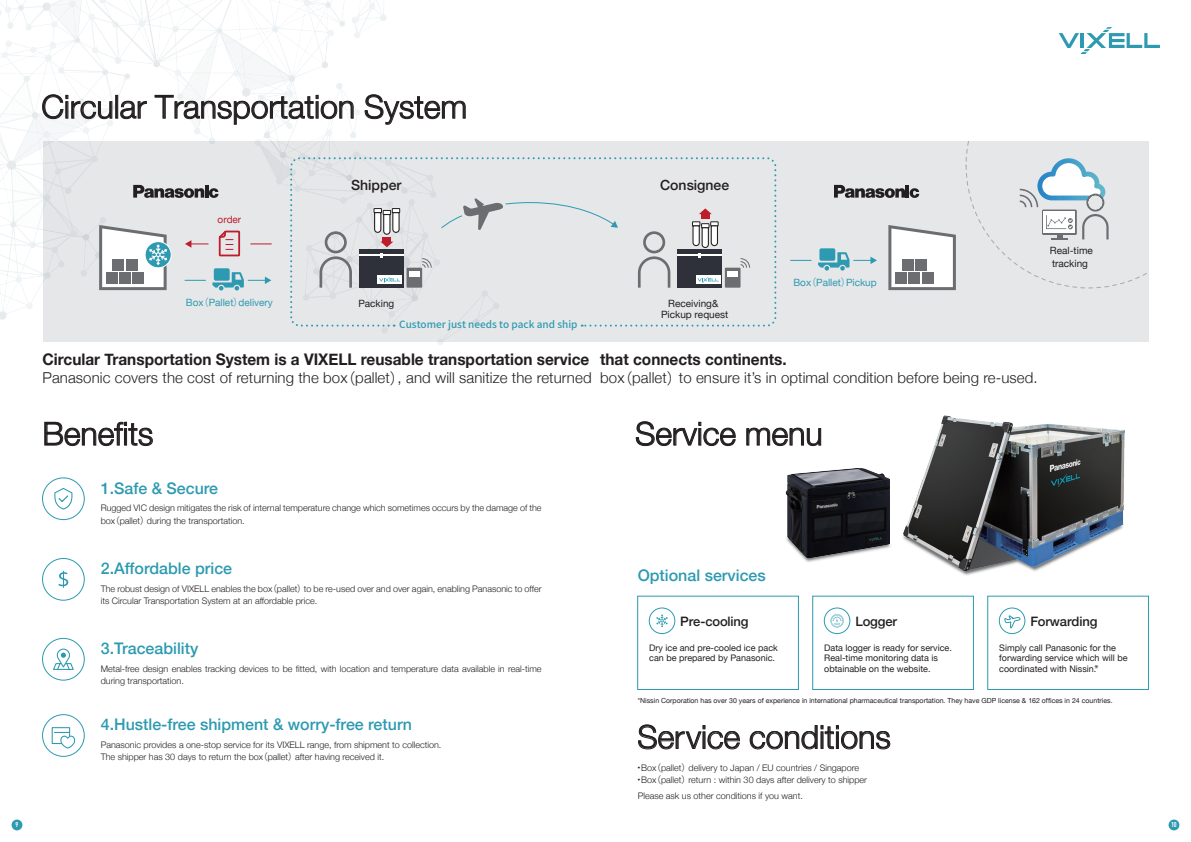
<style>
.page{position:relative;width:1191px;height:842px;background:#fff}
.page>*{position:absolute;margin:0;border:0;box-sizing:border-box;transform-origin:0 0}
.t1{font:300 32px "Helvetica Neue";color:#231f20}
.t2{font:500 16px "Helvetica Neue";color:#2d9ab1}
.t3{font:700 16px "Helvetica Neue";color:#231f20;scale:.96 1}
.t4{font:300 15px "Helvetica Neue";letter-spacing:.005em;color:#231f20}
.t5{font:500 14px "Helvetica Neue";color:#231f20}
.t6{font:500 13px "Helvetica Neue";letter-spacing:-.01em;color:#231f20}
.t7{font:10px/13px "Helvetica Neue";color:#231f20}
.t8{font:10px "Helvetica Neue";color:#2d9ab1}
.t9{font:500 10px "Noto Sans JP";color:#2d9ab1}
.t10{font:10px "Helvetica Neue";color:#be1d2c}
.t11{font:300 9px/12px "Helvetica Neue";color:#231f20}
.t12{font:9px/10.5px "Helvetica Neue";color:#231f20}
.t13{font:7px "Helvetica Neue";color:#231f20}
.t14{font:700 condensed 7px "DIN Pro";color:#fff}
.s1{font-family:"Koz Go Pr 6 N"}
.s2{font-family:"Koz Go Pr 6 N";font-weight:400}
</style>
<div class="page">
<img style="left:0;top:0;width:505px;height:345px">
<div style="left:43px;top:142px;width:1105px;height:200px;background:#e6e7e9"></div>
<svg style="left:441px;top:198px;width:177px;height:32px"></svg>
<svg style="left:185px;top:240px;width:23px;height:8px"></svg>
<svg style="left:251px;top:243px;width:20px;height:1px"></svg>
<svg style="left:218px;top:230px;width:23px;height:27px"></svg>
<svg style="left:185px;top:280px;width:21px;height:1px"></svg>
<svg style="left:212px;top:272px;width:59px;height:19px"></svg>
<div style="left:214px;top:268px;width:16px;height:13px;background:#2d9ab1;border-radius:2px"></div>
<svg style="left:790px;top:260px;width:21px;height:1px"></svg>
<svg style="left:818px;top:252px;width:59px;height:19px"></svg>
<div style="left:819px;top:248px;width:16px;height:13px;background:#2d9ab1;border-radius:2px"></div>
<svg style="left:145px;top:242px;width:26px;height:26px"></svg>
<div style="left:145px;top:241px;width:27px;height:27px;border:1px solid #fff;border-radius:50%"></div>
<svg style="left:99px;top:225px;width:68px;height:65px;background:#bec7ca"></svg>
<svg style="left:888px;top:225px;width:68px;height:65px;background:#dcddde"></svg>
<div style="left:895px;top:272px;width:12px;height:11px;background:#6c6d70"></div>
<div style="left:908px;top:272px;width:12px;height:11px;background:#6c6d70"></div>
<div style="left:921px;top:272px;width:12px;height:11px;background:#6c6d70"></div>
<div style="left:901px;top:259px;width:12px;height:11px;background:#6c6d70"></div>
<div style="left:915px;top:259px;width:12px;height:11px;background:#6c6d70"></div>
<div style="left:637px;top:596px;width:161px;height:94px;border:1px solid #2d9ab1"></div>
<div style="left:812px;top:596px;width:161px;height:94px;border:1px solid #2d9ab1"></div>
<div style="left:649px;top:608px;width:26px;height:26px;border:1px solid #2d9ab1;border-radius:50%"></div>
<svg style="left:656px;top:614px;width:11px;height:13px"></svg>
<div style="left:987px;top:596px;width:161px;height:94px;border:1px solid #2d9ab1"></div>
<svg style="left:999px;top:608px;width:26px;height:26px"></svg>
<div style="left:999px;top:608px;width:26px;height:26px;border:1px solid #2d9ab1;border-radius:50%"></div>
<svg style="left:1004px;top:615px;width:16px;height:20px"></svg>
<svg style="left:824px;top:608px;width:26px;height:26px"></svg>
<div style="left:824px;top:608px;width:26px;height:26px;border:1px solid #2d9ab1;border-radius:50%"></div>
<svg style="left:830px;top:614px;width:13px;height:13px"></svg>
<svg style="left:45px;top:422px;width:108px;height:24px"></svg>
<svg style="left:1058px;top:27px;width:102px;height:27px"></svg>
<div style="left:359px;top:250px;width:45px;height:38px;background:#2e313a"></div>
<hr style="left:359px;top:254px;width:45px;height:1px;background:#fff">
<div style="left:377px;top:276px;width:25px;height:8px;background:#fff"></div>
<svg style="left:379px;top:277px;width:21px;height:6px"></svg>
<div style="left:383px;top:237px;width:8px;height:5px;background:#be1d2c"></div>
<svg style="left:380px;top:242px;width:13px;height:5px"></svg>
<div style="left:392px;top:208px;width:8px;height:5px;border:1px solid #231f20"></div>
<div style="left:373px;top:208px;width:9px;height:5px;border:1px solid #231f20"></div>
<svg style="left:373px;top:209px;width:27px;height:26px"></svg>
<div style="left:406px;top:268px;width:16px;height:20px;background:#6c6d70"></div>
<div style="left:409px;top:271px;width:11px;height:6px;background:#fff"></div>
<svg style="left:421px;top:258px;width:11px;height:10px"></svg>
<svg style="left:319px;top:231px;width:33px;height:57px"></svg>
<div style="left:677px;top:250px;width:45px;height:38px;background:#2e313a"></div>
<hr style="left:677px;top:254px;width:45px;height:1px;background:#fff">
<svg style="left:696px;top:276px;width:24px;height:8px"></svg>
<svg style="left:697px;top:277px;width:21px;height:6px"></svg>
<svg style="left:692px;top:208px;width:26px;height:50px"></svg>
<div style="left:725px;top:268px;width:15px;height:20px;background:#6c6d70"></div>
<div style="left:727px;top:271px;width:11px;height:6px;background:#fff"></div>
<svg style="left:739px;top:258px;width:11px;height:10px"></svg>
<svg style="left:638px;top:231px;width:32px;height:57px"></svg>
<svg style="left:965px;top:142px;width:182px;height:146px"></svg>
<div style="left:290px;top:157px;width:486px;height:170px;border:2px dashed #2d9ab1;border-radius:9px"></div>
<svg style="left:133px;top:185px;width:85px;height:13px"></svg>
<svg style="left:834px;top:185px;width:85px;height:13px"></svg>
<svg style="left:636px;top:421px;width:99px;height:25px"></svg>
<svg style="left:746px;top:428px;width:75px;height:18px"></svg>
<img style="left:751px;top:595px;width:116px;height:2px">
<img style="left:867px;top:595px;width:282px;height:15px">
<img style="left:785px;top:468px;width:103px;height:94px">
<img style="left:888px;top:415px;width:237px;height:161px">
<svg style="left:42px;top:95px;width:70px;height:24px"></svg>
<div style="left:116px;top:95px;width:2px;height:23px;border:1px solid #231f20"></div>
<svg style="left:120px;top:101px;width:27px;height:18px"></svg>
<svg style="left:155px;top:95px;width:198px;height:30px"></svg>
<svg style="left:365px;top:95px;width:100px;height:30px"></svg>
<svg style="left:638px;top:725px;width:101px;height:24px"></svg>
<svg style="left:750px;top:725px;width:140px;height:24px"></svg>
<div style="left:42px;top:477px;width:43px;height:43px;border:1px solid #2d9ab1;border-radius:50%"></div>
<svg style="left:54px;top:488px;width:19px;height:22px"></svg>
<div style="left:42px;top:558px;width:43px;height:42px;border:1px solid #2d9ab1;border-radius:50%"></div>
<svg style="left:58px;top:571px;width:10px;height:17px"></svg>
<div style="left:42px;top:714px;width:43px;height:43px;border:1px solid #2d9ab1;border-radius:50%"></div>
<svg style="left:52px;top:727px;width:18px;height:17px"></svg>
<svg style="left:54px;top:732px;width:22px;height:17px"></svg>
<div style="left:42px;top:638px;width:43px;height:42px;border:1px solid #2d9ab1;border-radius:50%"></div>
<svg style="left:53px;top:648px;width:21px;height:22px"></svg>
<div style="left:12px;top:819px;width:10px;height:11px;background:#2d9ab1;border-radius:50%"></div>
<div style="left:1168px;top:819px;width:11px;height:11px;background:#2d9ab1;border-radius:50%"></div>
<h1 class="t1" style="left:41px;top:81px;width:427px">Circular Transportation System</h1>
<p class="t10" style="left:218px;top:212px;width:25px">order</p>
<p class="t8" style="left:186px;top:295px;width:89px">Box<span class="s1">（</span>Pallet<span class="s1">）</span>delivery</p>
<h3 class="t5" style="left:351px;top:174px;width:52px">Shipper</h3>
<p class="t7" style="left:358px;top:298px;width:37px">Packing</p>
<p class="t9" style="left:399px;top:319px;width:180px">Customer just needs to pack and ship</p>
<h3 class="t5" style="left:660px;top:174px;width:70px">Consignee</h3>
<p class="t7" style="left:661px;top:299px;width:69px;line-height:11px;text-align:center">Receiving&amp;<br>Pickup request</p>
<p class="t8" style="left:793px;top:275px;width:85px">Box<span class="s1">（</span>Pallet<span class="s1">）</span>Pickup</p>
<h2 class="t3" style="left:43px;top:347px;width:777px">Circular Transportation System is a VIXELL reusable transportation service that connects continents.</h2>
<h3 class="t4" style="left:43px;top:366px;width:996px">Panasonic covers the cost of returning the box<span class="s2">（</span>pallet<span class="s2">）</span>, and will sanitize the returned box<span class="s2">（</span>pallet<span class="s2">）</span>to ensure it’s in optimal condition before being re-used.</h3>
<h1 class="t1" style="left:43px;top:408px;width:112px">Benefits</h1>
<h1 class="t1" style="left:635px;top:408px;width:189px">Service menu</h1>
<p class="t7" style="left:1050px;top:244px;width:44px">Real-time tracking</p>
<h2 class="t2" style="left:101px;top:475px;width:119px">1.Safe &amp; Secure</h2>
<p class="t11" style="left:101px;top:501px;width:442px">Rugged VIC design mitigates the risk of internal temperature change which sometimes occurs by the damage of the box<span class="s2">（</span>pallet<span class="s2">）</span>during the transportation.</p>
<h2 class="t2" style="left:101px;top:556px;width:133px">2.Affordable price</h2>
<p class="t11" style="left:101px;top:582px;width:442px">The robust design of VIXELL enables the box<span class="s2">（</span>pallet<span class="s2">）</span>to be re-used over and over again, enabling Panasonic to offer its Circular Transportation System at an affordable price.</p>
<h2 class="t2" style="left:637px;top:563px;width:130px">Optional services</h2>
<h2 class="t2" style="left:101px;top:635px;width:99px">3.Traceability</h2>
<p class="t11" style="left:101px;top:662px;width:442px">Metal-free design enables tracking devices to be fitted, with location and temperature data available in real-time during transportation.</p>
<h2 class="t2" style="left:101px;top:712px;width:313px">4.Hustle-free shipment &amp; worry-free return</h2>
<p class="t11" style="left:101px;top:738px;width:342px">Panasonic provides a one-stop service for its VIXELL range, from shipment to collection.<br>The shipper has 30 days to return the box<span class="s2">（</span>pallet<span class="s2">）</span>after having received it.</p>
<h3 class="t6" style="left:680px;top:611px;width:70px">Pre-cooling</h3>
<p class="t12" style="left:649px;top:643px;width:130px">Dry ice and pre-cooled ice pack can be prepared by Panasonic.</p>
<h3 class="t6" style="left:855px;top:611px;width:43px">Logger</h3>
<p class="t12" style="left:824px;top:643px;width:129px">Data logger is ready for service.<br>Real-time monitoring data is obtainable on the website.</p>
<h3 class="t6" style="left:1030px;top:611px;width:68px">Forwarding</h3>
<p class="t12" style="left:999px;top:643px;width:130px">Simply call Panasonic for the forwarding service which will be coordinated with Nissin.<span class="s1">*</span></p>
<p class="t13" style="left:637px;top:695px;width:476px">*Nissin Corporation has over 30 years of experience in international pharmaceutical transportation. They have GDP license &amp; 162 offices in 24 countries.</p>
<h1 class="t1" style="left:637px;top:711px;width:255px">Service conditions</h1>
<p class="t11" style="left:634px;top:761px;width:234px"><span class="s2">・</span>Box<span class="s2">（</span>pallet<span class="s2">）</span>delivery to Japan / EU countries / Singapore<span class="s2">・</span>Box<span class="s2">（</span>pallet<span class="s2">）</span>return : within 30 days after delivery to shipper</p>
<p class="t11" style="left:638px;top:790px;width:167px">Please ask us other conditions if you want.</p>
<p class="t14" style="left:16px;top:820px;width:4px">9</p>
<p class="t14" style="left:1171px;top:820px;width:7px">10</p>
</div>
